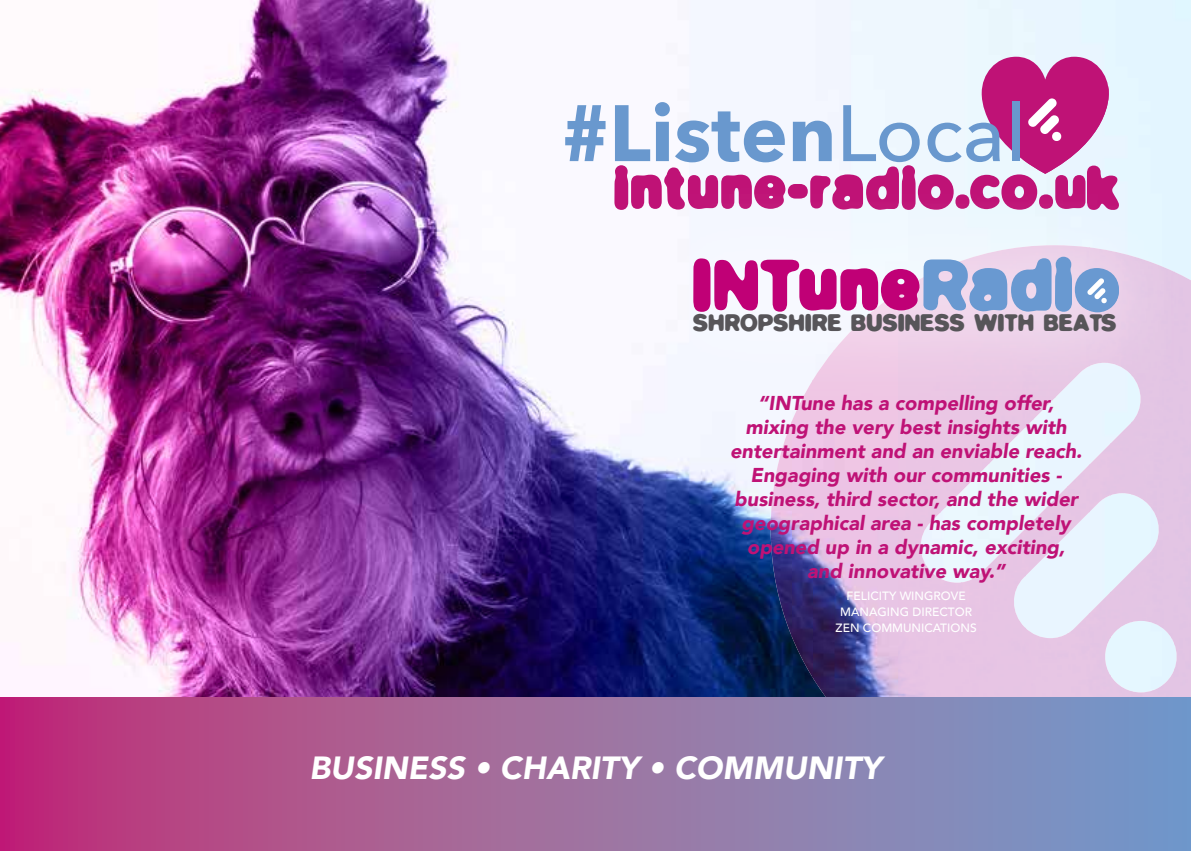
<style>
.page{position:relative;width:1191px;height:851px;background:#fff}
.page>*{position:absolute;margin:0;border:0;box-sizing:border-box;transform-origin:0 0}
.t1{font:700 79px "Avenir Next";color:#6998ce}
.t2{font:700 69.2px "Blur";color:#c00076}
.t3{font:700 56px "Blur";color:#bf1276}
.t4{font:italic 900 32px "Avenir";color:#fff}
.t5{font:700 22.8px "Blur";color:#575559}
.t6{font:italic 900 20px/24px "Avenir";color:#bf1276;text-align:center}
.t7{font:500 12px/16px "Avenir";color:#fff;text-align:center}
.s1{font-weight:500}
.s2{color:#6999d1}
</style>
<div class="page">
<img style="left:0;top:0;width:1191px;height:697px">
<img style="left:898px;top:410px;width:42px;height:287px">
<div style="left:1174px;top:410px;width:17px;height:287px;background:#e3c5e4"></div>
<img style="left:855px;top:410px;width:43px;height:287px">
<img style="left:834px;top:410px;width:21px;height:287px">
<img style="left:812px;top:410px;width:22px;height:287px">
<img style="left:791px;top:410px;width:22px;height:268px">
<img style="left:1131px;top:410px;width:43px;height:228px">
<img style="left:939px;top:410px;width:86px;height:53px">
<img style="left:1024px;top:410px;width:31px;height:10px">
<img style="left:770px;top:421px;width:22px;height:216px">
<svg style="left:1024px;top:419px;width:9px;height:9px"></svg>
<img style="left:1110px;top:421px;width:22px;height:74px">
<img style="left:1088px;top:443px;width:22px;height:69px">
<img style="left:939px;top:462px;width:44px;height:45px">
<svg style="left:982px;top:462px;width:8px;height:8px"></svg>
<img style="left:1067px;top:464px;width:22px;height:70px">
<img style="left:1046px;top:485px;width:22px;height:70px">
<svg style="left:939px;top:506px;width:7px;height:7px"></svg>
<img style="left:1024px;top:506px;width:23px;height:70px">
<img style="left:982px;top:528px;width:43px;height:169px">
<img style="left:961px;top:570px;width:22px;height:127px">
<img style="left:1110px;top:570px;width:22px;height:127px">
<div style="left:939px;top:578px;width:23px;height:119px;background:#e8c5e4"></div>
<img style="left:1088px;top:591px;width:22px;height:106px">
<img style="left:1067px;top:612px;width:22px;height:85px">
<img style="left:1024px;top:627px;width:44px;height:70px">
<img style="left:1152px;top:637px;width:22px;height:60px">
<img style="left:1131px;top:690px;width:22px;height:7px">
<svg style="left:0;top:697px;width:1191px;height:153px;background:#9b6ca1"></svg>
<svg style="left:981px;top:57px;width:127px;height:117px;background:#cd5aa0"></svg>
<div style="left:615px;top:181px;width:576px;height:229px;background:#fff;opacity:.75"></div>
<svg style="left:1076px;top:269px;width:43px;height:43px;background:#95b0db"></svg>
<h1 class="t1" style="left:561px;top:65px;width:466px">#Listen<span class="s1">Local</span></h1>
<h3 class="t3" style="left:613px;top:147px;width:507px">intune-radio.co.uk</h3>
<h2 class="t2" style="left:691px;top:235px;width:430px">INTune<span class="s2">Radio</span></h2>
<p class="t5" style="left:693px;top:306px;width:425px">SHROPSHIRE BUSINESS WITH BEATS</p>
<p class="t6" style="left:730px;top:390px;width:353px">“INTune has a compelling offer, mixing the very best insights with entertainment and an enviable reach.<br>Engaging with our communities - business, third sector, and the wider geographical area - has completely opened up in a dynamic, exciting, and innovative way.”</p>
<p class="t7" style="left:835px;top:587px;width:143px">FELICITY WINGROVE<br>MANAGING DIRECTOR<br>ZEN COMMUNICATIONS</p>
<h3 class="t4" style="left:309px;top:741px;width:573px">BUSINESS • CHARITY • COMMUNITY</h3>
</div>
